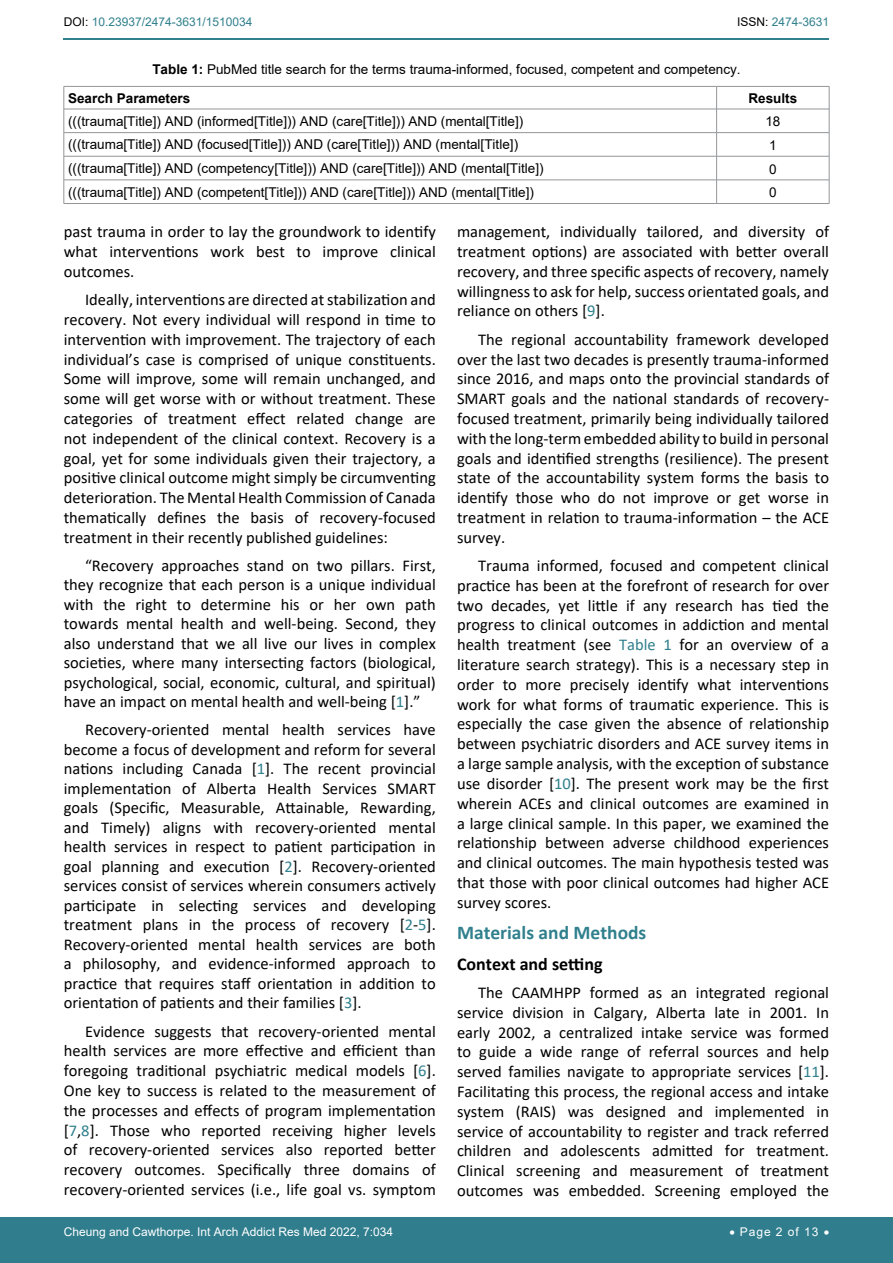
<style>
.page{position:relative;width:893px;height:1263px;background:#fff}
.page>*{position:absolute;margin:0;border:0;box-sizing:border-box;transform-origin:0 0}
.t1{font:700 19.5px "Calibri";color:#30808d}
.t2{font:700 18px "Calibri";color:#000}
.t3{font:16.5px/19.8px "Calibri";color:#000;text-align:justify}
.t4{font:13.5px/29px "Arial";color:#000}
.t5{font:700 13.5px "Arial";color:#000}
.t6{font:12px "Arial";color:#fff}
.t7{font:12px "Arial";color:#30808d}
.s1{color:#000}
.s2{font-weight:700}
.s3{color:#30808d}
</style>
<div class="page">
<div style="left:0;top:1217px;width:893px;height:46px;background:#307d8d"></div>
<hr style="left:64px;top:38px;width:765px;height:2px;background:#30808d">
<hr style="left:64px;top:86px;width:653px;height:1px;background:#939598">
<hr style="left:717px;top:86px;width:112px;height:1px;background:#939598">
<hr style="left:64px;top:109px;width:653px;height:1px;background:#939598">
<hr style="left:717px;top:109px;width:112px;height:1px;background:#939598">
<hr style="left:64px;top:132px;width:653px;height:1px;background:#939598">
<hr style="left:717px;top:132px;width:112px;height:1px;background:#939598">
<hr style="left:64px;top:156px;width:653px;height:1px;background:#939598">
<hr style="left:717px;top:156px;width:112px;height:1px;background:#939598">
<hr style="left:64px;top:180px;width:653px;height:1px;background:#939598">
<svg style="left:64px;top:87px;width:1px;height:116px"></svg>
<hr style="left:717px;top:180px;width:112px;height:1px;background:#939598">
<svg style="left:716px;top:86px;width:1px;height:117px"></svg>
<svg style="left:829px;top:86px;width:1px;height:117px"></svg>
<hr style="left:64px;top:203px;width:653px;height:1px;background:#939598">
<hr style="left:717px;top:203px;width:112px;height:1px;background:#939598">
<p class="t7" style="left:64px;top:14px;width:190px"><span class="s1">DOI:</span> 10.23937/2474-3631/1510034</p>
<p class="t7" style="left:737px;top:14px;width:94px"><span class="s1">ISSN:</span> 2474-3631</p>
<p class="t4" style="left:68px;top:54px;width:674px;text-indent:84px"><span class="s2">Table 1:</span> PubMed title search for the terms trauma-informed, focused, competent and competency.<br><span class="s2">Search Parameters</span></p>
<p class="t5" style="left:748px;top:88px;width:50px">Results</p>
<p class="t4" style="left:68px;top:106px;width:457px">(((trauma[Title]) AND (informed[Title])) AND (care[Title])) AND (mental[Title])</p>
<p class="t4" style="left:765px;top:107px;width:17px">18</p>
<p class="t4" style="left:68px;top:130px;width:452px">(((trauma[Title]) AND (focused[Title])) AND (care[Title])) AND (mental[Title])</p>
<p class="t4" style="left:769px;top:131px;width:9px">1</p>
<p class="t4" style="left:68px;top:154px;width:477px">(((trauma[Title]) AND (competency[Title])) AND (care[Title])) AND (mental[Title])</p>
<p class="t4" style="left:769px;top:154px;width:9px">0</p>
<p class="t4" style="left:68px;top:177px;width:467px">(((trauma[Title]) AND (competent[Title])) AND (care[Title])) AND (mental[Title])</p>
<p class="t4" style="left:769px;top:178px;width:9px">0</p>
<p class="t3" style="left:64px;top:221px;width:374px">past trauma in order to lay the groundwork to identify what interventions work best to improve clinical outcomes.</p>
<p class="t3" style="left:64px;top:289px;width:374px;text-indent:21px">Ideally, interventions are directed at stabilization and recovery. Not every individual will respond in time to intervention with improvement. The trajectory of each individual’s case is comprised of unique constituents.<br>Some will improve, some will remain unchanged, and some will get worse with or without treatment. These categories of treatment effect related change are not independent of the clinical context. Recovery is a goal, yet for some individuals given their trajectory, a positive clinical outcome might simply be circumventing deterioration. The Mental Health Commission of Canada thematically defines the basis of recovery-focused treatment in their recently published guidelines:</p>
<p class="t3" style="left:64px;top:555px;width:374px;text-indent:21px">“Recovery approaches stand on two pillars. First, they recognize that each person is a unique individual with the right to determine his or her own path towards mental health and well-being. Second, they also understand that we all live our lives in complex societies, where many intersecting factors (biological, psychological, social, economic, cultural, and spiritual) have an impact on mental health and well-being [<span class="s3">1</span>].”</p>
<p class="t3" style="left:64px;top:720px;width:374px;text-indent:21px">Recovery-oriented mental health services have become a focus of development and reform for several nations including Canada [<span class="s3">1</span>]. The recent provincial implementation of Alberta Health Services SMART goals (Specific, Measurable, Attainable, Rewarding, and Timely) aligns with recovery-oriented mental health services in respect to patient participation in goal planning and execution [<span class="s3">2</span>]. Recovery-oriented services consist of services wherein consumers actively participate in selecting services and developing treatment plans in the process of recovery [<span class="s3">2</span>-<span class="s3">5</span>].<br>Recovery-oriented mental health services are both a philosophy, and evidence-informed approach to practice that requires staff orientation in addition to orientation of patients and their families [<span class="s3">3</span>].</p>
<p class="t3" style="left:64px;top:1021px;width:374px;text-indent:21px">Evidence suggests that recovery-oriented mental health services are more effective and efficient than foregoing traditional psychiatric medical models [<span class="s3">6</span>].<br>One key to success is related to the measurement of the processes and effects of program implementation [<span class="s3">7</span>,<span class="s3">8</span>]. Those who reported receiving higher levels of recovery-oriented services also reported better recovery outcomes. Specifically three domains of recovery-oriented services (i.e., life goal vs. symptom</p>
<p class="t3" style="left:457px;top:221px;width:374px">management, individually tailored, and diversity of treatment options) are associated with better overall recovery, and three specific aspects of recovery, namely willingness to ask for help, success orientated goals, and reliance on others [<span class="s3">9</span>].</p>
<p class="t3" style="left:457px;top:329px;width:374px;text-indent:21px">The regional accountability framework developed over the last two decades is presently trauma-informed since 2016, and maps onto the provincial standards of SMART goals and the national standards of recovery&shy;focused treatment, primarily being individually tailored with the long-term embedded ability to build in personal goals and identified strengths (resilience). The present state of the accountability system forms the basis to identify those who do not improve or get worse in treatment in relation to trauma-information – the ACE survey.</p>
<p class="t3" style="left:457px;top:555px;width:374px;text-indent:21px">Trauma informed, focused and competent clinical practice has been at the forefront of research for over two decades, yet little if any research has tied the progress to clinical outcomes in addiction and mental health treatment (see <span class="s3">Table 1</span> for an overview of a literature search strategy). This is a necessary step in order to more precisely identify what interventions work for what forms of traumatic experience. This is especially the case given the absence of relationship between psychiatric disorders and ACE survey items in a large sample analysis, with the exception of substance use disorder [<span class="s3">10</span>]. The present work may be the first wherein ACEs and clinical outcomes are examined in a large clinical sample. In this paper, we examined the relationship between adverse childhood experiences and clinical outcomes. The main hypothesis tested was that those with poor clinical outcomes had higher ACE survey scores.</p>
<p class="t1" style="left:457px;top:918px;width:191px">Materials and Methods</p>
<p class="t2" style="left:457px;top:951px;width:147px">Context and setting</p>
<p class="t3" style="left:457px;top:982px;width:374px;text-indent:21px">The CAAMHPP formed as an integrated regional service division in Calgary, Alberta late in 2001. In early 2002, a centralized intake service was formed to guide a wide range of referral sources and help served families navigate to appropriate services [<span class="s3">11</span>].<br>Facilitating this process, the regional access and intake system (RAIS) was designed and implemented in service of accountability to register and track referred children and adolescents admitted for treatment.<br>Clinical screening and measurement of treatment outcomes was embedded. Screening employed the</p>
<p class="t6" style="left:64px;top:1223px;width:331px">Cheung and Cawthorpe. Int Arch Addict Res Med 2022, 7:034</p>
<p class="t6" style="left:729px;top:1223px;width:101px">• Page 2 of 13 •</p>
</div>
